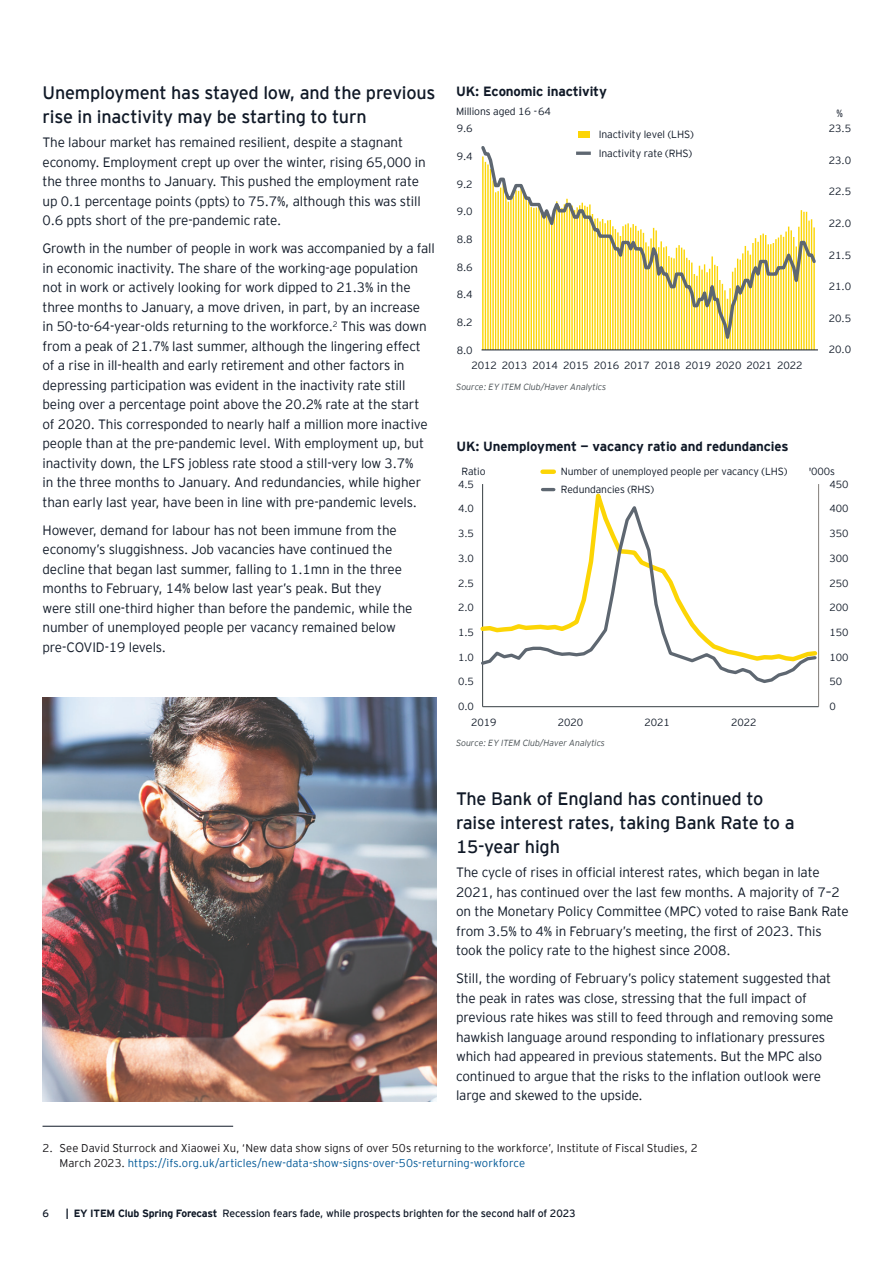
<style>
.page{position:relative;width:893px;height:1263px;background:#fff}
.page>*{position:absolute;margin:0;border:0;box-sizing:border-box;transform-origin:0 0}
.t1{font:18px/24px "EY Interstate";letter-spacing:-.01em;color:#101927}
.t2{font:300 13.5px/19.5px "EY Interstate";letter-spacing:-.01em;color:#101927}
.t3{font:700 13.35px "EY Interstate";letter-spacing:-.01em;color:#101927}
.t4{font:700 13.2px "EY Interstate";letter-spacing:-.01em;color:#101927}
.t5{font:300 11.25px/15px "EY Interstate";letter-spacing:.005em;color:#171518}
.t6{font:10.5px "EY Interstate";letter-spacing:-.01em;color:#101927}
.t7{font:300 10.35px/18.3px "EY Interstate";letter-spacing:-.01em;color:#101927}
.t8{font:italic 300 8.85px "EY Interstate";letter-spacing:-.01em;color:#495054}
.s1{color:#015896}
.s2{font-weight:700}
</style>
<div class="page">
<svg style="left:481px;top:146px;width:337px;height:205px"></svg>
<div style="left:578px;top:132px;width:11px;height:6px;background:#fcd505"></div>
<svg style="left:578px;top:152px;width:11px;height:3px"></svg>
<hr style="left:818px;top:484px;width:1px;height:223px;background:#8e8a86">
<hr style="left:482px;top:484px;width:1px;height:223px;background:#495054">
<hr style="left:483px;top:706px;width:335px;height:1px;background:#495054">
<svg style="left:482px;top:484px;width:338px;height:180px"></svg>
<svg style="left:480px;top:500px;width:339px;height:185px"></svg>
<div style="left:543px;top:469px;width:11px;height:5px;background:#fcd505"></div>
<svg style="left:543px;top:488px;width:11px;height:3px"></svg>
<img style="left:43px;top:697px;width:394px;height:404px">
<hr style="left:43px;top:1126px;width:190px;height:1px;background:#101927">
<h1 class="t1" style="left:43px;top:80px;width:395px">Unemployment has stayed low, and the previous rise in inactivity may be starting to turn</h1>
<p class="t2" style="left:43px;top:132px;width:385px">The labour market has remained resilient, despite a stagnant economy. Employment crept up over the winter, rising 65,000 in the three months to January. This pushed the employment rate up 0.1 percentage points (ppts) to 75.7%, although this was still 0.6 ppts short of the pre-pandemic rate.</p>
<p class="t2" style="left:43px;top:238px;width:394px">Growth in the number of people in work was accompanied by a fall in economic inactivity. The share of the working-age population not in work or actively looking for work dipped to 21.3% in the three months to January, a move driven, in part, by an increase<br>in 50-to-64-year-olds returning to the workforce.<sup>2</sup> This was down from a peak of 21.7% last summer, although the lingering effect of a rise in ill-health and early retirement and other factors in depressing participation was evident in the inactivity rate still being over a percentage point above the 20.2% rate at the start of 2020. This corresponded to nearly half a million more inactive people than at the pre-pandemic level. With employment up, but inactivity down, the LFS jobless rate stood a still-very low 3.7%<br>in the three months to January. And redundancies, while higher than early last year, have been in line with pre-pandemic levels.</p>
<p class="t2" style="left:43px;top:519px;width:372px">However, demand for labour has not been immune from the economy’s sluggishness. Job vacancies have continued the decline that began last summer, falling to 1.1mn in the three months to February, 14% below last year’s peak. But they were still one-third higher than before the pandemic, while the number of unemployed people per vacancy remained below pre-COVID-19 levels.</p>
<p class="t3" style="left:456px;top:82px;width:152px">UK: Economic inactivity</p>
<p class="t7" style="left:456px;top:102px;width:96px">Millions aged 16 -64</p>
<p class="t7" style="left:837px;top:103px;width:8px">%</p>
<p class="t7" style="left:457px;top:119px;width:17px">9.6</p>
<p class="t7" style="left:457px;top:146px;width:17px">9.4</p>
<p class="t7" style="left:457px;top:174px;width:17px">9.2</p>
<p class="t7" style="left:457px;top:202px;width:17px">9.0</p>
<p class="t7" style="left:457px;top:229px;width:17px">8.8</p>
<p class="t7" style="left:457px;top:257px;width:17px">8.6</p>
<p class="t7" style="left:457px;top:285px;width:17px">8.4</p>
<p class="t7" style="left:457px;top:312px;width:17px">8.2</p>
<p class="t7" style="left:457px;top:340px;width:17px">8.0</p>
<p class="t7" style="left:599px;top:125px;width:97px">Inactivity level (LHS)<br>Inactivity rate (RHS)</p>
<p class="t7" style="left:471px;top:356px;width:333px">2012 2013 2014 2015 2016 2017 2018 2019 2020 2021 2022</p>
<p class="t8" style="left:456px;top:380px;width:152px">Source: EY ITEM Club/Haver Analytics</p>
<p class="t4" style="left:457px;top:437px;width:334px">UK: Unemployment — vacancy ratio and redundancies</p>
<p class="t7" style="left:829px;top:119px;width:24px">23.5</p>
<p class="t7" style="left:829px;top:150px;width:24px">23.0</p>
<p class="t7" style="left:829px;top:182px;width:24px">22.5</p>
<p class="t7" style="left:829px;top:214px;width:24px">22.0</p>
<p class="t7" style="left:829px;top:245px;width:24px">21.5</p>
<p class="t7" style="left:829px;top:277px;width:24px">21.0</p>
<p class="t7" style="left:829px;top:308px;width:24px">20.5</p>
<p class="t7" style="left:829px;top:340px;width:24px">20.0</p>
<p class="t7" style="left:461px;top:462px;width:26px">Ratio</p>
<p class="t7" style="left:809px;top:461px;width:28px">'000s</p>
<p class="t7" style="left:561px;top:462px;width:228px;line-height:17.9px">Number of unemployed people per vacancy (LHS)<br>Redundancies (RHS)</p>
<p class="t7" style="left:829px;top:474px;width:20px">450</p>
<p class="t7" style="left:458px;top:474px;width:17px">4.5</p>
<p class="t7" style="left:458px;top:499px;width:17px">4.0</p>
<p class="t7" style="left:829px;top:499px;width:20px">400</p>
<p class="t7" style="left:458px;top:524px;width:17px">3.5</p>
<p class="t7" style="left:829px;top:524px;width:20px">350</p>
<p class="t7" style="left:458px;top:548px;width:17px">3.0</p>
<p class="t7" style="left:829px;top:548px;width:20px">300</p>
<p class="t7" style="left:458px;top:573px;width:17px">2.5</p>
<p class="t7" style="left:829px;top:573px;width:20px">250</p>
<p class="t7" style="left:458px;top:598px;width:17px">2.0</p>
<p class="t7" style="left:829px;top:598px;width:20px">200</p>
<p class="t7" style="left:458px;top:622px;width:17px">1.5</p>
<p class="t7" style="left:829px;top:622px;width:20px">150</p>
<p class="t7" style="left:458px;top:647px;width:17px">1.0</p>
<p class="t7" style="left:829px;top:647px;width:20px">100</p>
<p class="t7" style="left:458px;top:672px;width:17px">0.5</p>
<p class="t7" style="left:829px;top:672px;width:14px">50</p>
<p class="t7" style="left:458px;top:697px;width:17px">0.0</p>
<p class="t7" style="left:829px;top:697px;width:8px">0</p>
<p class="t7" style="left:471px;top:712px;width:27px">2019</p>
<p class="t7" style="left:558px;top:712px;width:27px">2020</p>
<p class="t7" style="left:645px;top:712px;width:27px">2021</p>
<p class="t7" style="left:731px;top:712px;width:27px">2022</p>
<p class="t8" style="left:456px;top:737px;width:150px">Source: EY ITEM Club/Haver Analytics</p>
<h1 class="t1" style="left:456px;top:786px;width:340px">The Bank of England has continued to raise interest rates, taking Bank Rate to a<br>15-year high</h1>
<p class="t2" style="left:456px;top:862px;width:394px">The cycle of rises in official interest rates, which began in late 2021, has continued over the last few months. A majority of 7–2 on the Monetary Policy Committee (MPC) voted to raise Bank Rate from 3.5% to 4% in February’s meeting, the first of 2023. This took the policy rate to the highest since 2008.</p>
<p class="t2" style="left:456px;top:968px;width:379px">Still, the wording of February’s policy statement suggested that the peak in rates was close, stressing that the full impact of previous rate hikes was still to feed through and removing some hawkish language around responding to inflationary pressures which had appeared in previous statements. But the MPC also continued to argue that the risks to the inflation outlook were large and skewed to the upside.</p>
<p class="t5" style="left:60px;top:1139px;width:640px;text-indent:-17px">2. See David Sturrock and Xiaowei Xu, ‘New data show signs of over 50s returning to the workforce’, Institute of Fiscal Studies, 2<br>March 2023. <span class="s1">https://ifs.org.uk/articles/new-data-show-signs-over-50s-returning-workforce</span></p>
<p class="t6" style="left:43px;top:1206px;width:8px">6</p>
<p class="t6" style="left:66px;top:1206px;width:511px"><span class="s2">| EY ITEM Club Spring Forecast</span> Recession fears fade, while prospects brighten for the second half of 2023</p>
</div>
